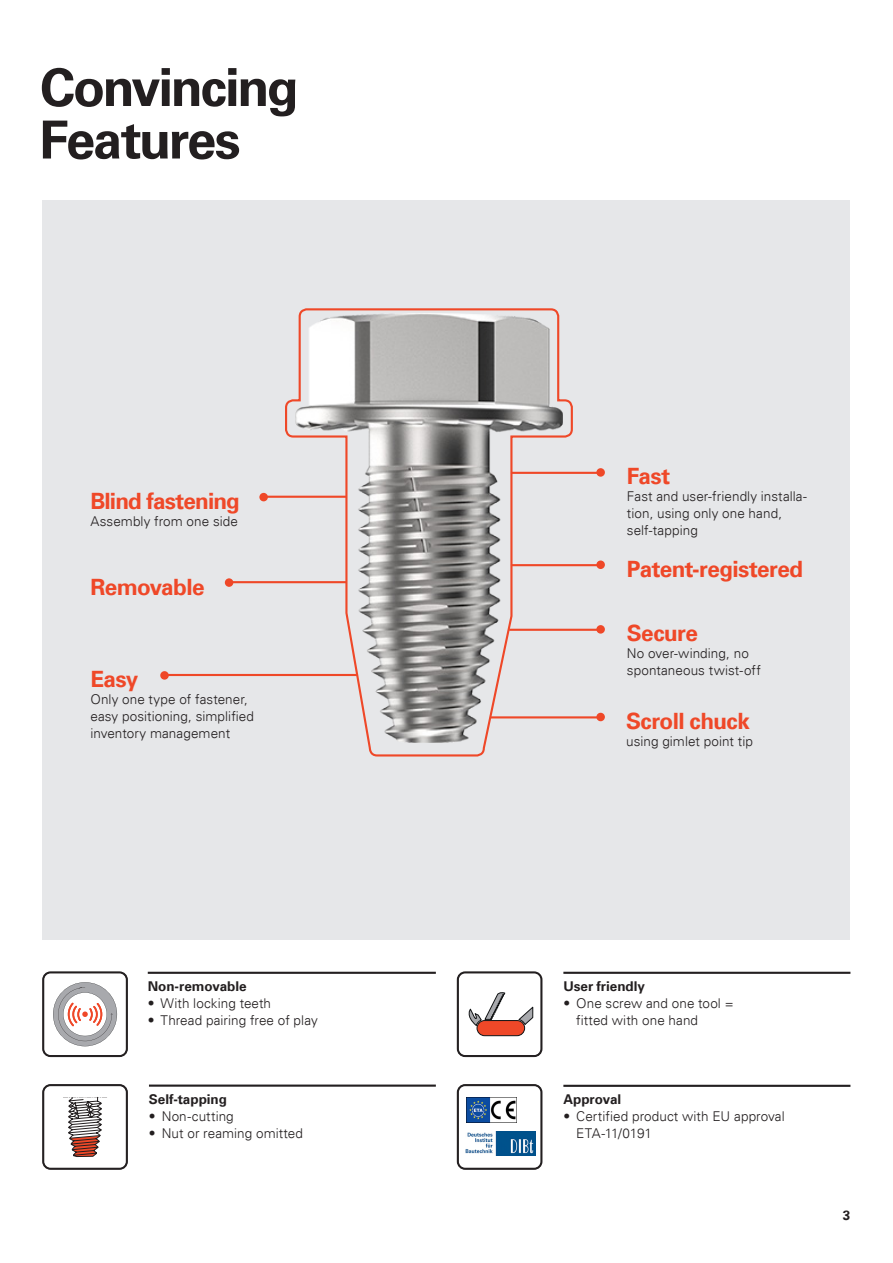
<style>
.page{position:relative;width:893px;height:1263px;background:#fff}
.page>*{position:absolute;margin:0;border:0;box-sizing:border-box;transform-origin:0 0}
.A4_Headline_inside{font:700 52.5px "Univers";letter-spacing:-.045em;color:#231f20}
.A4_Lead{font:700 22.5px "Univers";letter-spacing:-.03em;color:#ef4828}
.A4_Scrolling_text{font:700 22.5px "Univers";letter-spacing:-.025em;color:#ef4828}
.A4_Scrolling_text-2{font:300 13.5px/17px "Univers";letter-spacing:.005em;color:#231f20}
.A4_Subtitle_scrolling_text_with_line{font:700 13.5px "Univers";letter-spacing:-.005em;color:#231f20}
</style>
<div class="page">
<div style="left:43px;top:200px;width:807px;height:740px;background:#e6e7e9"></div>
<svg style="left:284px;top:308px;width:290px;height:449px"></svg>
<svg style="left:42px;top:971px;width:86px;height:86px"></svg>
<svg style="left:457px;top:971px;width:85px;height:86px"></svg>
<svg style="left:457px;top:1084px;width:85px;height:86px"></svg>
<img style="left:466px;top:1098px;width:50px;height:25px">
<img style="left:466px;top:1131px;width:70px;height:25px">
<svg style="left:42px;top:1084px;width:86px;height:86px"></svg>
<img style="left:295px;top:313px;width:267px;height:430px">
<hr style="left:264px;top:496px;width:83px;height:2px;background:#ef4828">
<hr style="left:511px;top:564px;width:90px;height:2px;background:#ef4828">
<hr style="left:509px;top:629px;width:92px;height:2px;background:#ef4828">
<hr style="left:490px;top:716px;width:111px;height:2px;background:#ef4828">
<hr style="left:511px;top:472px;width:90px;height:2px;background:#ef4828">
<hr style="left:229px;top:581px;width:118px;height:2px;background:#ef4828">
<hr style="left:165px;top:674px;width:193px;height:2px;background:#ef4828">
<div style="left:259px;top:493px;width:9px;height:8px;background:#ef4828;border-radius:50%"></div>
<div style="left:596px;top:560px;width:9px;height:9px;background:#ef4828;border-radius:50%"></div>
<div style="left:596px;top:625px;width:9px;height:9px;background:#ef4828;border-radius:50%"></div>
<div style="left:596px;top:713px;width:9px;height:8px;background:#ef4828;border-radius:50%"></div>
<div style="left:596px;top:468px;width:9px;height:9px;background:#ef4828;border-radius:50%"></div>
<div style="left:225px;top:578px;width:8px;height:9px;background:#ef4828;border-radius:50%"></div>
<div style="left:160px;top:671px;width:9px;height:9px;background:#ef4828;border-radius:50%"></div>
<hr style="left:148px;top:972px;width:288px;height:2px;background:#231f20">
<hr style="left:149px;top:1084px;width:287px;height:3px;background:#231f20">
<hr style="left:563px;top:972px;width:287px;height:2px;background:#231f20">
<hr style="left:563px;top:1085px;width:287px;height:2px;background:#231f20">
<p class="A4_Headline_inside" style="left:40px;top:57px;width:260px">Convincing</p>
<p class="A4_Headline_inside" style="left:39px;top:109px;width:203px">Features</p>
<p class="A4_Lead" style="left:90px;top:488px;width:151px">Blind fastening</p>
<p class="A4_Scrolling_text-2" style="left:90px;top:513px;width:149px">Assembly from one side</p>
<p class="A4_Lead" style="left:90px;top:573px;width:116px">Removable</p>
<p class="A4_Lead" style="left:90px;top:666px;width:49px">Easy</p>
<p class="A4_Scrolling_text-2" style="left:90px;top:691px;width:159px">Only one type of fastener,</p>
<p class="A4_Scrolling_text-2" style="left:90px;top:708px;width:165px">easy positioning, simplified inventory management</p>
<p class="A4_Subtitle_scrolling_text_with_line" style="left:148px;top:978px;width:100px">Non-removable</p>
<p class="A4_Scrolling_text-2" style="left:148px;top:994px;width:125px">• With locking teeth</p>
<p class="A4_Scrolling_text-2" style="left:148px;top:1012px;width:172px">• Thread pairing free of play</p>
<p class="A4_Subtitle_scrolling_text_with_line" style="left:149px;top:1091px;width:80px">Self-tapping</p>
<p class="A4_Scrolling_text-2" style="left:149px;top:1107px;width:86px">• Non-cutting</p>
<p class="A4_Scrolling_text-2" style="left:149px;top:1124px;width:156px">• Nut or reaming omitted</p>
<p class="A4_Lead" style="left:627px;top:463px;width:45px">Fast</p>
<p class="A4_Scrolling_text-2" style="left:627px;top:488px;width:182px">Fast and user-friendly installa&shy;tion, using only one hand, self-tapping</p>
<p class="A4_Scrolling_text" style="left:627px;top:556px;width:178px">Patent-registered</p>
<p class="A4_Lead" style="left:627px;top:620px;width:73px">Secure</p>
<p class="A4_Scrolling_text-2" style="left:627px;top:645px;width:135px">No over-winding, no spontaneous twist-off</p>
<p class="A4_Lead" style="left:626px;top:708px;width:125px">Scroll chuck</p>
<p class="A4_Scrolling_text-2" style="left:626px;top:733px;width:128px">using gimlet point tip</p>
<p class="A4_Subtitle_scrolling_text_with_line" style="left:563px;top:978px;width:83px">User friendly</p>
<p class="A4_Scrolling_text-2" style="left:576px;top:994px;width:159px;text-indent:-13px">• One screw and one tool = fitted with one hand</p>
<p class="A4_Subtitle_scrolling_text_with_line" style="left:563px;top:1091px;width:59px">Approval</p>
<p class="A4_Scrolling_text-2" style="left:576px;top:1108px;width:210px;text-indent:-13px">• Certified product with EU approval<br>ETA-11/0191</p>
<p class="A4_Subtitle_scrolling_text_with_line" style="left:843px;top:1208px;width:9px">3</p>
</div>
